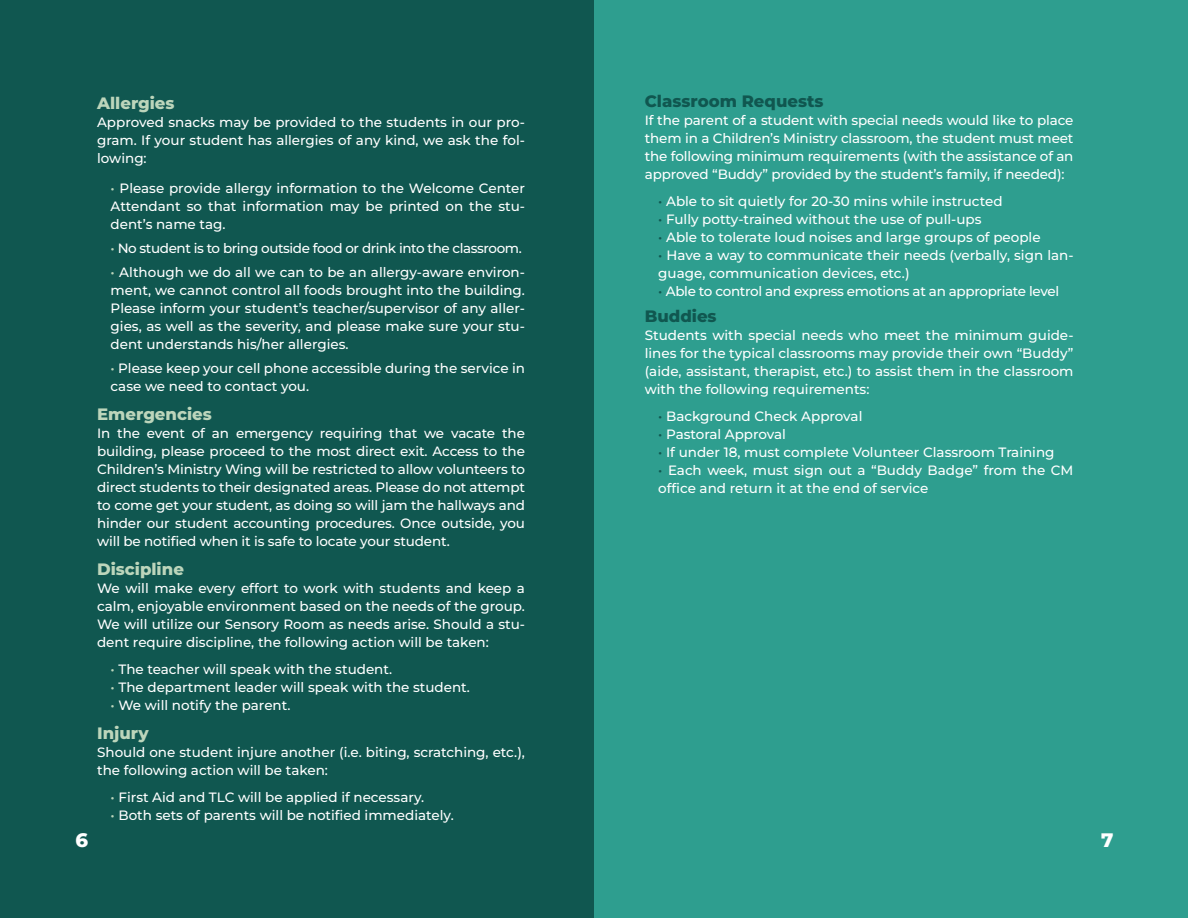
<style>
.page{position:relative;width:1188px;height:918px;background:#fff}
.page>*{position:absolute;margin:0;border:0;box-sizing:border-box;transform-origin:0 0}
.t1{font:800 19.5px "Montserrat";color:#fff}
.t2{font:800 16.5px "Montserrat";color:#bcd5bb}
.t3{font:800 16.5px "Montserrat";color:#105750}
.t4{font:500 13.5px/18px "Montserrat";color:#fff;text-align:justify}
.t5{font:500 13.5px "Montserrat";letter-spacing:-.03em;color:#fff}
.t6{font:500 13.5px "Montserrat";letter-spacing:-.025em;color:#fff}
.s1{color:#bcd5bb}
.s2{color:#105750}
</style>
<div class="page">
<div style="left:0;top:0;width:594px;height:918px;background:#105750"></div>
<div style="left:594px;top:0;width:594px;height:918px;background:#2e9e8f"></div>
<h1 class="t1" style="left:76px;top:831px;width:14px">6</h1>
<p class="t2" style="left:97px;top:95px;width:79px">Allergies</p>
<p class="t4" style="left:97px;top:114px;width:429px">Approved snacks may be provided to the students in our pro&shy;gram. If your student has allergies of any kind, we ask the fol&shy;lowing:</p>
<p class="t4" style="left:111px;top:180px;width:416px"><span class="s1">•</span> Please provide allergy information to the Welcome Center Attendant so that information may be printed on the stu&shy;dent’s name tag.</p>
<p class="t5" style="left:111px;top:242px;width:413px"><span class="s1">•</span> No student is to bring outside food or drink into the classroom.</p>
<p class="t4" style="left:111px;top:264px;width:416px"><span class="s1">•</span> Although we do all we can to be an allergy-aware environ&shy;ment, we cannot control all foods brought into the building.<br>Please inform your student’s teacher/supervisor of any aller&shy;gies, as well as the severity, and please make sure your stu&shy;dent understands his/her allergies.</p>
<p class="t4" style="left:111px;top:360px;width:416px"><span class="s1">•</span> Please keep your cell phone accessible during the service in case we need to contact you.</p>
<p class="t2" style="left:97px;top:406px;width:116px">Emergencies</p>
<p class="t4" style="left:97px;top:425px;width:429px">In the event of an emergency requiring that we vacate the building, please proceed to the most direct exit. Access to the Children’s Ministry Wing will be restricted to allow volunteers to direct students to their designated areas. Please do not attempt to come get your student, as doing so will jam the hallways and hinder our student accounting procedures. Once outside, you will be notified when it is safe to locate your student.</p>
<p class="t2" style="left:97px;top:561px;width:88px">Discipline</p>
<p class="t4" style="left:97px;top:580px;width:429px">We will make every effort to work with students and keep a calm, enjoyable environment based on the needs of the group.<br>We will utilize our Sensory Room as needs arise. Should a stu&shy;dent require discipline, the following action will be taken:</p>
<p class="t4" style="left:111px;top:661px;width:283px"><span class="s1">•</span> The teacher will speak with the student.</p>
<p class="t4" style="left:111px;top:679px;width:361px"><span class="s1">•</span> The department leader will speak with the student.</p>
<p class="t4" style="left:111px;top:697px;width:181px"><span class="s1">•</span> We will notify the parent.</p>
<p class="t2" style="left:97px;top:725px;width:53px">Injury</p>
<p class="t4" style="left:97px;top:743px;width:429px">Should one student injure another (i.e. biting, scratching, etc.), the following action will be taken:</p>
<p class="t4" style="left:111px;top:788px;width:315px"><span class="s1">•</span> First Aid and TLC will be applied if necessary.</p>
<p class="t4" style="left:111px;top:806px;width:345px"><span class="s1">•</span> Both sets of parents will be notified immediately.</p>
<p class="t3" style="left:645px;top:93px;width:180px">Classroom Requests</p>
<p class="t4" style="left:645px;top:112px;width:430px">If the parent of a student with special needs would like to place them in a Children’s Ministry classroom, the student must meet the following minimum requirements (with the assistance of an approved “Buddy” provided by the student’s family, if needed):</p>
<p class="t4" style="left:658px;top:193px;width:346px"><span class="s2">•</span> Able to sit quietly for 20-30 mins while instructed</p>
<p class="t4" style="left:658px;top:211px;width:325px"><span class="s2">•</span> Fully potty-trained without the use of pull-ups</p>
<p class="t4" style="left:658px;top:229px;width:384px"><span class="s2">•</span> Able to tolerate loud noises and large groups of people</p>
<p class="t4" style="left:658px;top:247px;width:417px"><span class="s2">•</span> Have a way to communicate their needs (verbally, sign lan&shy;guage, communication devices, etc.)</p>
<p class="t6" style="left:658px;top:285px;width:402px"><span class="s2">•</span> Able to control and express emotions at an appropriate level</p>
<p class="t3" style="left:645px;top:308px;width:73px">Buddies</p>
<p class="t4" style="left:645px;top:327px;width:430px">Students with special needs who meet the minimum guide&shy;lines for the typical classrooms may provide their own “Buddy” (aide, assistant, therapist, etc.) to assist them in the classroom with the following requirements:</p>
<p class="t4" style="left:658px;top:408px;width:206px"><span class="s2">•</span> Background Check Approval</p>
<p class="t4" style="left:658px;top:426px;width:129px"><span class="s2">•</span> Pastoral Approval</p>
<p class="t4" style="left:658px;top:444px;width:398px"><span class="s2">•</span> If under 18, must complete Volunteer Classroom Training</p>
<p class="t4" style="left:658px;top:462px;width:417px"><span class="s2">•</span> Each week, must sign out a “Buddy Badge” from the CM office and return it at the end of service</p>
<h1 class="t1" style="left:1101px;top:831px;width:14px">7</h1>
</div>
